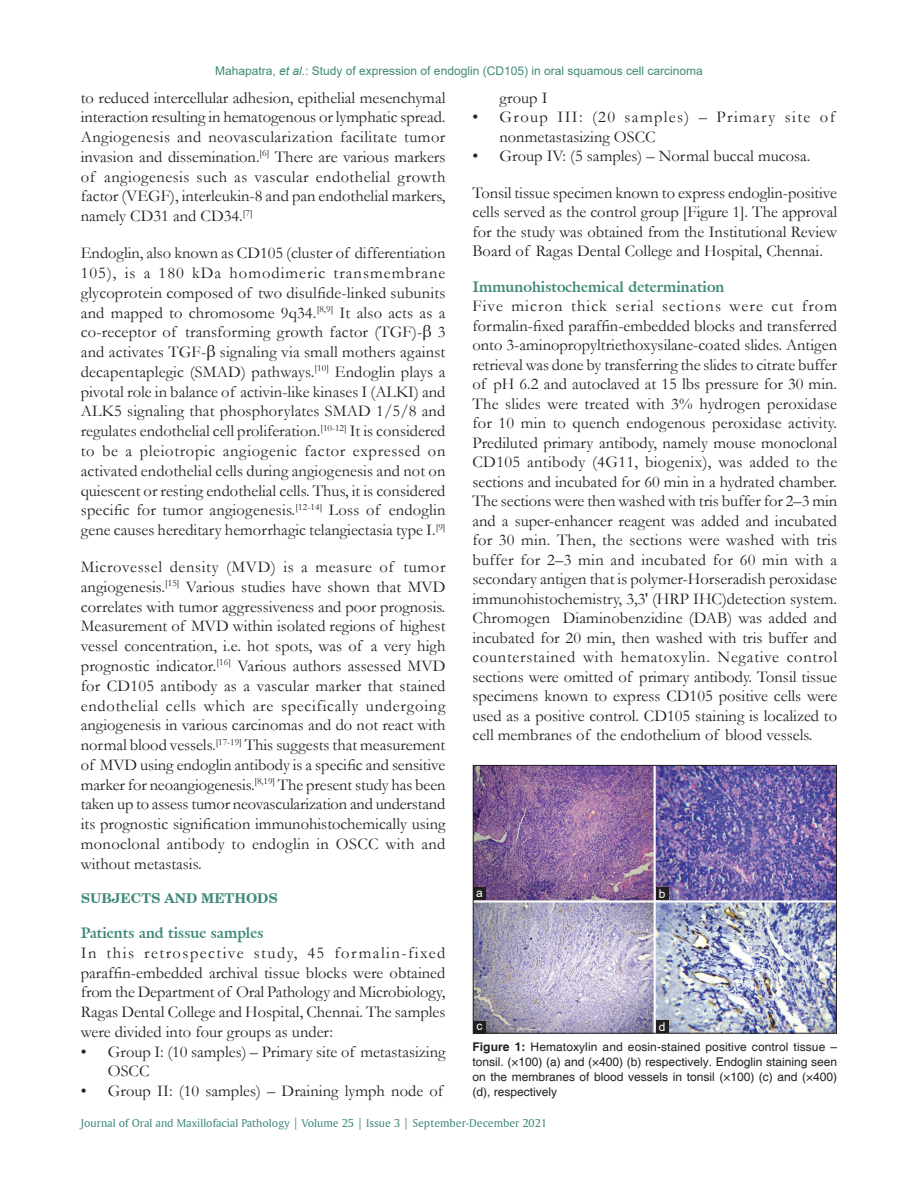
<style>
.page{position:relative;width:918px;height:1188px;background:#fff}
.page>*{position:absolute;margin:0;border:0;box-sizing:border-box;transform-origin:0 0}
.TX{font:16.5px/19.8px "Garamond";color:#231f20;text-align:justify}
.L{font:16.5px/19.8px "Garamond";color:#231f20}
.L-2{font:16.5px/19.5px "Garamond";letter-spacing:.08em;color:#231f20}
.LL{font:16.5px "Garamond";color:#231f20}
.t1{font:700 15px "Galliard IT Cby BT";color:#3f897a}
.t2{font:700 13.5px "Century Schoolbook BT";color:#3f897a}
.FGC{font:12px/15px "Helvetica";color:#231f20;text-align:justify}
.t3{font:12px "Arial";color:#3f897a}
.t4{font:12px "Amerigo BT Roman A";color:#3f897a}
.LABEL{font:12px "Arial";color:#fff}
.s1{font-style:italic}
.s2{font-weight:700}
</style>
<div class="page">
<img style="left:475px;top:767px;width:360px;height:264px">
<div style="left:473px;top:765px;width:364px;height:268px;border:1px solid #231f20"></div>
<div style="left:656px;top:1020px;width:12px;height:13px;background:#231f20"></div>
<div style="left:473px;top:1021px;width:13px;height:12px;background:#231f20"></div>
<div style="left:656px;top:888px;width:12px;height:12px;background:#231f20"></div>
<div style="left:473px;top:888px;width:13px;height:12px;background:#231f20"></div>
<p class="t3" style="left:215px;top:62px;width:489px">Mahapatra, <span class="s1">et al</span>.: Study of expression of endoglin (CD105) in oral squamous cell carcinoma</p>
<p class="TX" style="left:81px;top:87px;width:366px">to reduced intercellular adhesion, epithelial mesenchymal interaction resulting in hematogenous or lymphatic spread.<br>Angiogenesis and neovascularization facilitate tumor invasion and dissemination.<sup>[6]</sup> There are various markers of angiogenesis such as vascular endothelial growth factor (VEGF), interleukin‑8 and pan endothelial markers, namely CD31 and CD34.<sup>[7]</sup></p>
<p class="TX" style="left:81px;top:243px;width:366px">Endoglin, also known as CD105 (cluster of differentiation 105), is a 180 kDa homodimeric transmembrane glycoprotein composed of two disulfide‑linked subunits and mapped to chromosome 9q34.<sup>[8,9]</sup> It also acts as a co‑receptor of transforming growth factor (TGF)‑ 3 and activates TGF‑ signaling via small mothers against decapentaplegic (SMAD) pathways.<sup>[10]</sup> Endoglin plays a pivotal role in balance of activin‑like kinases I (ALKI) and ALK5 signaling that phosphorylates SMAD 1/5/8 and regulates endothelial cell proliferation.<sup>[10‑12]</sup> It is considered to be a pleiotropic angiogenic factor expressed on activated endothelial cells during angiogenesis and not on quiescent or resting endothelial cells. Thus, it is considered specific for tumor angiogenesis.<sup>[12‑14]</sup> Loss of endoglin gene causes hereditary hemorrhagic telangiectasia type I.<sup>[9]</sup></p>
<p class="TX" style="left:81px;top:557px;width:366px">Microvessel density (MVD) is a measure of tumor angiogenesis.<sup>[15]</sup> Various studies have shown that MVD correlates with tumor aggressiveness and poor prognosis.<br>Measurement of MVD within isolated regions of highest vessel concentration, i.e. hot spots, was of a very high prognostic indicator.<sup>[16]</sup> Various authors assessed MVD for CD105 antibody as a vascular marker that stained endothelial cells which are specifically undergoing angiogenesis in various carcinomas and do not react with normal blood vessels.<sup>[17‑19]</sup> This suggests that measurement of MVD using endoglin antibody is a specific and sensitive marker for neoangiogenesis.<sup>[8,19]</sup> The present study has been taken up to assess tumor neovascularization and understand its prognostic signification immunohistochemically using monoclonal antibody to endoglin in OSCC with and without metastasis.</p>
<h1 class="t2" style="left:81px;top:889px;width:199px">SUBJECTS AND METHODS</h1>
<h2 class="t1" style="left:81px;top:923px;width:184px">Patients and tissue samples</h2>
<p class="TX" style="left:81px;top:942px;width:366px">In this retrospective study, 45 formalin‑fixed paraffin‑embedded archival tissue blocks were obtained from the Department of Oral Pathology and Microbiology, Ragas Dental College and Hospital, Chennai. The samples were divided into four groups as under:</p>
<p class="L" style="left:108px;top:1041px;width:339px;text-indent:-27px">• Group I: (10 samples) – Primary site of metastasizing<br>OSCC</p>
<p class="L" style="left:81px;top:1081px;width:364px">• Group II: (10 samples) – Draining lymph node of</p>
<p class="L" style="left:500px;top:87px;width:50px">group I</p>
<p class="L-2" style="left:500px;top:107px;width:337px;text-indent:-27px">• Group III: (20 samples) – Primary site of nonmetastasizing OSCC</p>
<p class="LL" style="left:472px;top:145px;width:339px">• Group IV: (5 samples) – Normal buccal mucosa.</p>
<p class="TX" style="left:472px;top:183px;width:366px">Tonsil tissue specimen known to express endoglin‑positive cells served as the control group [Figure 1]. The approval for the study was obtained from the Institutional Review Board of Ragas Dental College and Hospital, Chennai.</p>
<h2 class="t1" style="left:472px;top:277px;width:254px">Immunohistochemical determination</h2>
<p class="TX" style="left:472px;top:296px;width:366px">Five micron thick serial sections were cut from formalin‑fixed paraffin‑embedded blocks and transferred onto 3‑aminopropyltriethoxysilane‑coated slides. Antigen retrieval was done by transferring the slides to citrate buffer of pH 6.2 and autoclaved at 15 lbs pressure for 30 min.<br>The slides were treated with 3% hydrogen peroxidase for 10 min to quench endogenous peroxidase activity.<br>Prediluted primary antibody, namely mouse monoclonal CD105 antibody (4G11, biogenix), was added to the sections and incubated for 60 min in a hydrated chamber.<br>The sections were then washed with tris buffer for 2–3 min and a super‑enhancer reagent was added and incubated for 30 min. Then, the sections were washed with tris buffer for 2–3 min and incubated for 60 min with a secondary antigen that is polymer‑Horseradish peroxidase immunohistochemistry, 3,3′ (HRP IHC)detection system.<br>Chromogen Diaminobenzidine (DAB) was added and incubated for 20 min, then washed with tris buffer and counterstained with hematoxylin. Negative control sections were omitted of primary antibody. Tonsil tissue specimens known to express CD105 positive cells were used as a positive control. CD105 staining is localized to cell membranes of the endothelium of blood vessels.</p>
<p class="LABEL" style="left:476px;top:885px;width:8px">a</p>
<p class="LABEL" style="left:659px;top:886px;width:8px">b</p>
<p class="LABEL" style="left:476px;top:1018px;width:7px">c</p>
<p class="LABEL" style="left:659px;top:1019px;width:8px">d</p>
<p class="FGC" style="left:472px;top:1040px;width:366px"><span class="s2">Figure 1:</span> Hematoxylin and eosin-stained positive control tissue – tonsil. (×100) (a) and (×400) (b) respectively. Endoglin staining seen on the membranes of blood vessels in tonsil (×100) (c) and (×400) (d), respectively</p>
<p class="t4" style="left:81px;top:1116px;width:468px">Journal of Oral and Maxillofacial Pathology | Volume 25 | Issue 3 | September-December 2021</p>
</div>
